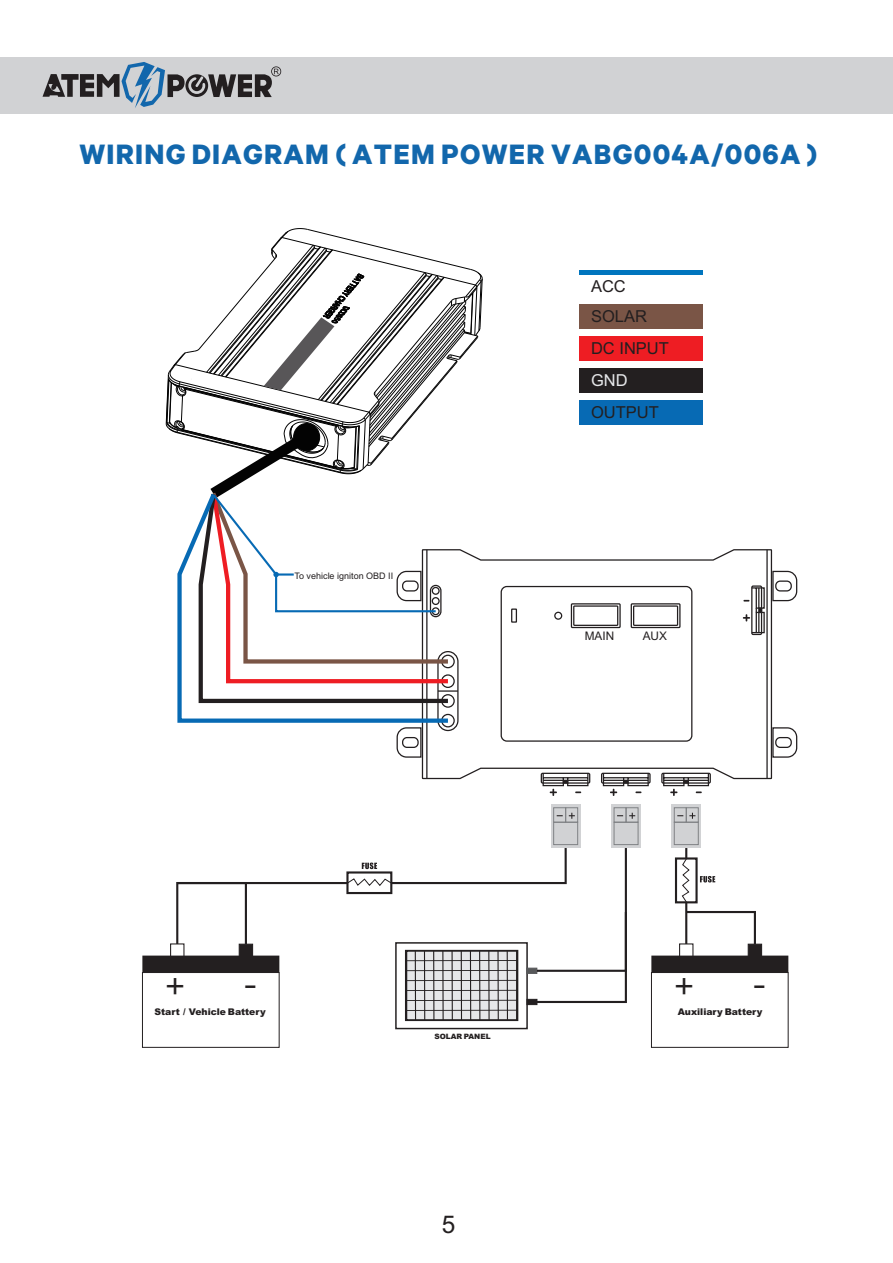
<style>
.page{position:relative;width:893px;height:1263px;background:#fff}
.page>*{position:absolute;margin:0;border:0;box-sizing:border-box;transform-origin:0 0}
.t1{font:36px "RTWS Yue Go Trial";color:#231f20}
.t2{font:700 27px "Calibre";letter-spacing:.045em;color:#1267ac}
.t3{font:24.45px "Arial";color:#231f20}
.t4{font:16.5px/32px "Arial";color:#231f20}
.t5{font:16.5px "Arial";color:#e6e7e9}
.t6{font:11.85px "Arial";color:#231f20}
.t7{font:900 9.15px "Arial";color:#231f20}
.t8{font:9px "Arial";color:#231f20}
.t9{font:900 7.35px "Arial";color:#231f20}
</style>
<div class="page">
<div style="left:0;top:57px;width:893px;height:56px;background:#d1d2d4"></div>
<svg style="left:43px;top:62px;width:238px;height:46px"></svg>
<svg style="left:421px;top:549px;width:352px;height:231px"></svg>
<hr style="left:426px;top:550px;width:1px;height:228px;background:#231f20">
<hr style="left:766px;top:550px;width:2px;height:228px;background:#231f20">
<div style="left:437px;top:651px;width:22px;height:80px;border:1px solid #231f20;border-radius:10px"></div>
<div style="left:441px;top:674px;width:14px;height:14px;border:1px solid #231f20;border-radius:50%"></div>
<div style="left:441px;top:694px;width:14px;height:14px;border:1px solid #231f20;border-radius:50%"></div>
<div style="left:441px;top:714px;width:14px;height:13px;border:1px solid #231f20;border-radius:50%"></div>
<hr style="left:438px;top:690px;width:20px;height:2px;background:#231f20">
<div style="left:501px;top:586px;width:191px;height:156px;border:1px solid #231f20;border-radius:6px"></div>
<div style="left:511px;top:608px;width:6px;height:15px;border:1px solid #231f20"></div>
<div style="left:751px;top:585px;width:11px;height:50px;border:1px solid #231f20"></div>
<svg style="left:743px;top:587px;width:22px;height:47px"></svg>
<div style="left:541px;top:773px;width:49px;height:11px;border:1px solid #231f20"></div>
<svg style="left:542px;top:772px;width:47px;height:24px"></svg>
<div style="left:601px;top:773px;width:50px;height:11px;border:1px solid #231f20"></div>
<svg style="left:602px;top:772px;width:47px;height:24px"></svg>
<div style="left:661px;top:773px;width:50px;height:11px;border:1px solid #231f20"></div>
<svg style="left:662px;top:772px;width:48px;height:24px"></svg>
<svg style="left:772px;top:727px;width:26px;height:31px"></svg>
<svg style="left:396px;top:727px;width:26px;height:31px"></svg>
<div style="left:775px;top:737px;width:17px;height:11px;border:1px solid #231f20;border-radius:4px"></div>
<div style="left:402px;top:737px;width:17px;height:11px;border:1px solid #231f20;border-radius:4px"></div>
<svg style="left:772px;top:570px;width:26px;height:32px"></svg>
<div style="left:775px;top:580px;width:17px;height:11px;border:1px solid #231f20;border-radius:4px"></div>
<div style="left:554px;top:612px;width:8px;height:8px;border:1px solid #231f20;border-radius:50%"></div>
<div style="left:571px;top:603px;width:50px;height:25px;border:1px solid #231f20"></div>
<div style="left:573px;top:605px;width:45px;height:21px;border:1px solid #231f20"></div>
<div style="left:631px;top:603px;width:49px;height:25px;border:1px solid #231f20"></div>
<div style="left:633px;top:605px;width:45px;height:21px;border:1px solid #231f20"></div>
<div style="left:580px;top:304px;width:123px;height:25px;background:#7a5546"></div>
<div style="left:580px;top:336px;width:123px;height:25px;background:#ee1d23"></div>
<div style="left:580px;top:368px;width:123px;height:25px;background:#231f20"></div>
<div style="left:580px;top:400px;width:123px;height:24px;background:#076ab4"></div>
<svg style="left:405px;top:1005px;width:113px;height:16px;background:#bfbfc1"></svg>
<hr style="left:415px;top:951px;width:1px;height:69px;background:#231f20">
<hr style="left:424px;top:951px;width:1px;height:69px;background:#231f20">
<hr style="left:433px;top:951px;width:1px;height:69px;background:#231f20">
<hr style="left:442px;top:951px;width:2px;height:69px;background:#231f20">
<hr style="left:452px;top:951px;width:1px;height:69px;background:#231f20">
<hr style="left:461px;top:951px;width:1px;height:69px;background:#231f20">
<hr style="left:470px;top:951px;width:1px;height:69px;background:#231f20">
<hr style="left:479px;top:951px;width:1px;height:69px;background:#231f20">
<hr style="left:498px;top:951px;width:1px;height:69px;background:#231f20">
<hr style="left:507px;top:951px;width:1px;height:69px;background:#231f20">
<hr style="left:488px;top:951px;width:1px;height:69px;background:#231f20">
<hr style="left:406px;top:1010px;width:111px;height:1px;background:#231f20">
<div style="left:395px;top:942px;width:133px;height:87px;border:1px solid #231f20"></div>
<div style="left:611px;top:804px;width:30px;height:44px;background:#d1d2d4"></div>
<div style="left:614px;top:822px;width:24px;height:23px;border:1px solid #808285"></div>
<div style="left:626px;top:807px;width:12px;height:16px;border:1px solid #808285"></div>
<div style="left:614px;top:807px;width:12px;height:16px;border:1px solid #808285"></div>
<svg style="left:629px;top:813px;width:6px;height:6px"></svg>
<div style="left:551px;top:804px;width:29px;height:44px;background:#d1d2d4"></div>
<div style="left:553px;top:822px;width:25px;height:23px;border:1px solid #808285"></div>
<div style="left:565px;top:807px;width:13px;height:16px;border:1px solid #808285"></div>
<div style="left:553px;top:807px;width:13px;height:16px;border:1px solid #808285"></div>
<svg style="left:569px;top:813px;width:6px;height:6px"></svg>
<hr style="left:685px;top:848px;width:2px;height:96px;background:#231f20">
<div style="left:651px;top:972px;width:138px;height:76px;border:1px solid #231f20"></div>
<div style="left:651px;top:955px;width:137px;height:17px;background:#231f20"></div>
<div style="left:679px;top:943px;width:14px;height:19px;border:1px solid #231f20"></div>
<svg style="left:684px;top:910px;width:79px;height:52px"></svg>
<svg style="left:674px;top:856px;width:41px;height:48px"></svg>
<div style="left:672px;top:804px;width:29px;height:44px;background:#d1d2d4"></div>
<div style="left:674px;top:822px;width:25px;height:23px;border:1px solid #808285"></div>
<div style="left:686px;top:807px;width:13px;height:16px;border:1px solid #808285"></div>
<div style="left:674px;top:807px;width:13px;height:16px;border:1px solid #808285"></div>
<svg style="left:689px;top:813px;width:6px;height:6px"></svg>
<div style="left:142px;top:972px;width:138px;height:76px;border:1px solid #231f20"></div>
<div style="left:142px;top:955px;width:137px;height:17px;background:#231f20"></div>
<div style="left:170px;top:943px;width:14px;height:19px;border:1px solid #231f20"></div>
<svg style="left:175px;top:846px;width:452px;height:159px"></svg>
<svg style="left:177px;top:666px;width:275px;height:59px"></svg>
<div style="left:580px;top:270px;width:123px;height:5px;background:#0075be"></div>
<svg style="left:165px;top:228px;width:318px;height:438px"></svg>
<p class="t2" style="left:79px;top:138px;width:740px">WIRING DIAGRAM ( ATEM POWER VABG004A/006A )</p>
<p class="t4" style="left:591px;top:272px;width:36px">ACC</p>
<p class="t8" style="left:295px;top:572px;width:100px">To vehicle igniton OBD II</p>
<p class="t4" style="left:591px;top:302px;width:79px">SOLAR<br>DC INPUT</p>
<p class="t5" style="left:591px;top:374px;width:38px">GND</p>
<p class="t4" style="left:591px;top:398px;width:69px">OUTPUT</p>
<p class="t6" style="left:585px;top:631px;width:31px">MAIN</p>
<p class="t6" style="left:643px;top:631px;width:26px">AUX</p>
<h1 class="t1" style="left:165px;top:967px;width:22px">+</h1>
<h1 class="t1" style="left:244px;top:964px;width:13px">-</h1>
<p class="t7" style="left:154px;top:1008px;width:113px">Start / Vehicle Battery</p>
<p class="t9" style="left:434px;top:1034px;width:58px">SOLAR PANEL</p>
<p class="t3" style="left:442px;top:1215px;width:15px">5</p>
<h1 class="t1" style="left:674px;top:967px;width:22px">+</h1>
<h1 class="t1" style="left:753px;top:964px;width:13px">-</h1>
<p class="t7" style="left:678px;top:1008px;width:86px">Auxiliary Battery</p>
</div>
